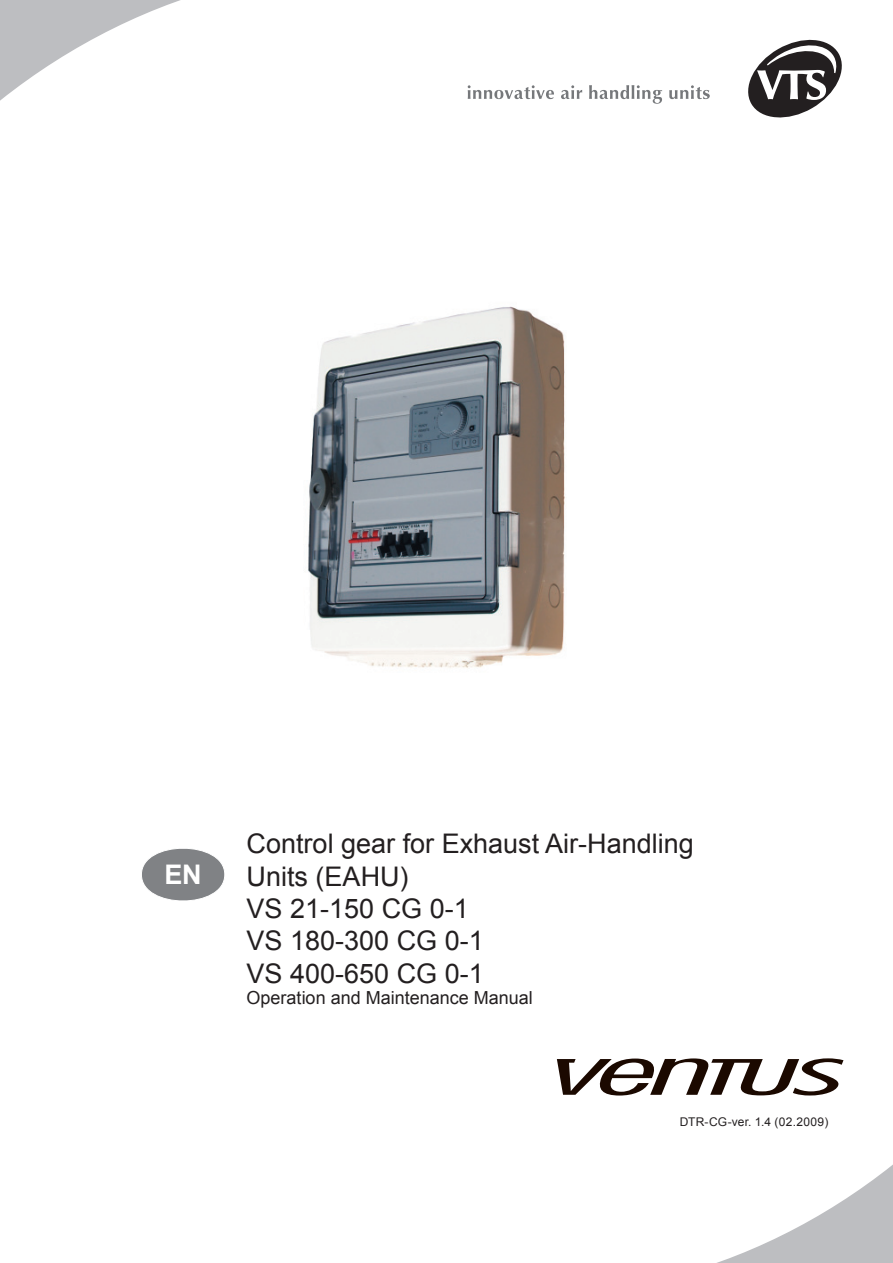
<style>
.page{position:relative;width:893px;height:1263px;background:#fff}
.page>*{position:absolute;margin:0;border:0;box-sizing:border-box;transform-origin:0 0}
.t1{font:27px/32.4px "Arial";color:#231f20}
.t2{font:700 27px "Arial";color:#fff}
.t3{font:18px "Arial";color:#231f20}
.t4{font:12px "Arial";letter-spacing:.015em;color:#231f20}
</style>
<div class="page">
<svg style="left:142px;top:848px;width:83px;height:53px"></svg>
<svg style="left:468px;top:85px;width:86px;height:14px"></svg>
<svg style="left:561px;top:85px;width:21px;height:14px"></svg>
<svg style="left:589px;top:85px;width:73px;height:19px"></svg>
<svg style="left:669px;top:85px;width:41px;height:14px"></svg>
<svg style="left:748px;top:39px;width:94px;height:79px"></svg>
<svg style="left:557px;top:1058px;width:286px;height:37px"></svg>
<img style="left:308px;top:306px;width:257px;height:362px">
<svg style="left:0;top:0;width:180px;height:101px"></svg>
<svg style="left:717px;top:1164px;width:176px;height:99px"></svg>
<p class="t2" style="left:164px;top:859px;width:39px">EN</p>
<p class="t1" style="left:247px;top:827px;width:449px">Control gear for Exhaust Air-Handling<br>Units (EAHU)<br>VS 21-150 CG 0-1<br>VS 180-300 CG 0-1<br>VS 400-650 CG 0-1</p>
<p class="t3" style="left:247px;top:988px;width:288px">Operation and Maintenance Manual</p>
<p class="t4" style="left:680px;top:1115px;width:150px">DTR-CG-ver. 1.4 (02.2009)</p>
</div>
